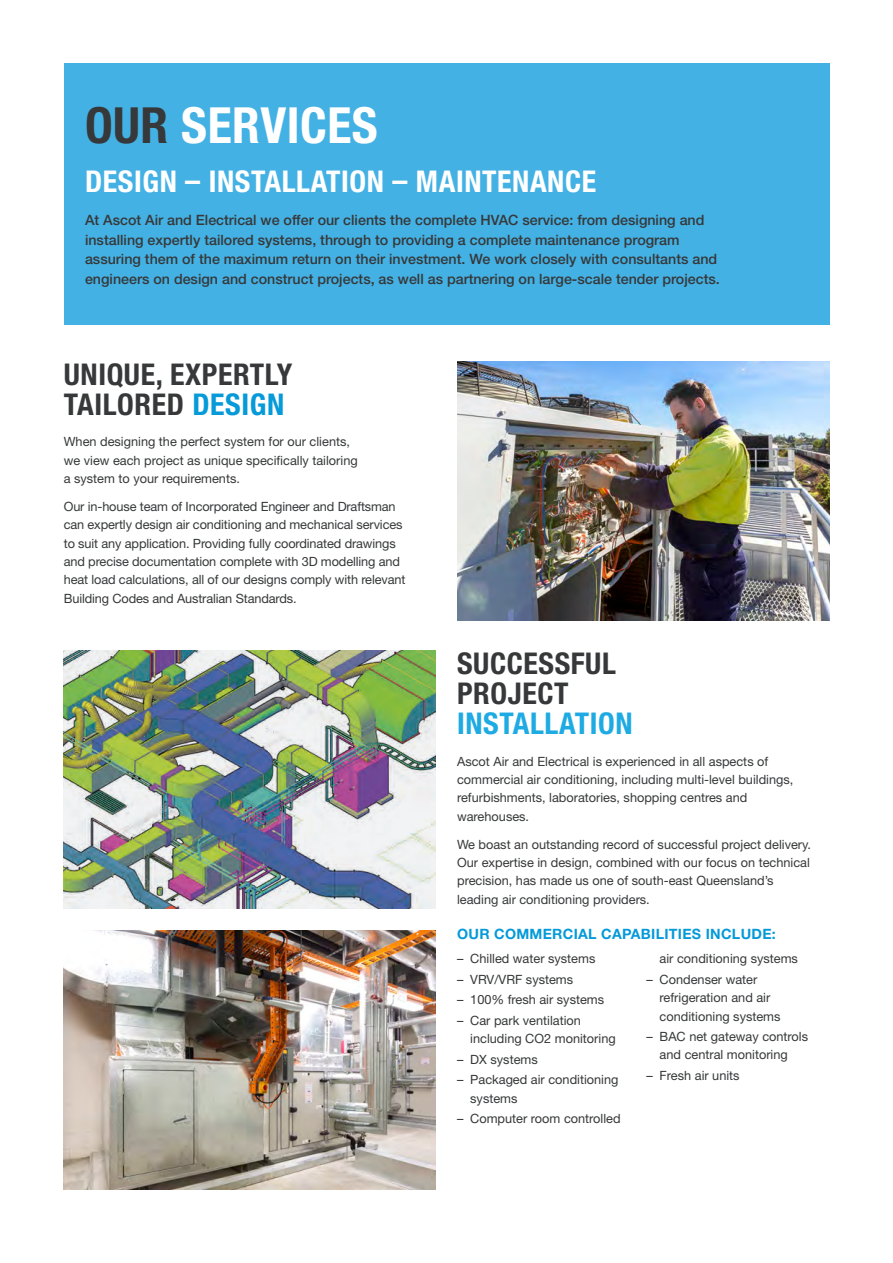
<style>
.page{position:relative;width:893px;height:1263px;background:#fff}
.page>*{position:absolute;margin:0;border:0;box-sizing:border-box;transform-origin:0 0}
.Heading{font:700 condensed 49.8px "Helvetica Neue";letter-spacing:.01em;color:#fff}
.Heading-2{font:700 condensed 30px/30px "Helvetica Neue";letter-spacing:.02em;color:#363839}
.Sub_head{font:700 condensed 30px "Helvetica Neue";letter-spacing:.02em;color:#fff}
.Text{font:500 14.25px/20px "Helvetica Neue";color:#363839}
.Sub_head-2{font:700 14.25px "Helvetica Neue";letter-spacing:.02em;color:#069ad9}
.Text-2{font:12.75px/18.3px "Helvetica Neue";color:#363839}
.Points{font:12.75px/18.3px "Helvetica Neue";color:#363839}
.s1{color:#363839}
.s2{color:#069ad9}
.s3{color:#1eaae2}
</style>
<div class="page">
<img style="left:457px;top:361px;width:372px;height:259px">
<div style="left:195px;top:64px;width:634px;height:261px;background:#44b1e4"></div>
<div style="left:64px;top:64px;width:684px;height:261px;background:#44b1e4"></div>
<img style="left:64px;top:930px;width:372px;height:259px">
<img style="left:64px;top:650px;width:372px;height:259px">
<p class="Heading" style="left:85px;top:95px;width:294px"><span class="s1">OUR</span> SERVICES</p>
<p class="Sub_head" style="left:85px;top:163px;width:513px">DESIGN – INSTALLATION – MAINTENANCE</p>
<p class="Text" style="left:85px;top:210px;width:636px">At Ascot Air and Electrical we offer our clients the complete HVAC service: from designing and installing expertly tailored systems, through to providing a complete maintenance program assuring them of the maximum return on their investment. We work closely with consultants and engineers on design and construct projects, as well as partnering on large-scale tender projects.</p>
<p class="Heading-2" style="left:64px;top:359px;width:230px">UNIQUE, EXPERTLY<br>TAILORED <span class="s2">DESIGN</span></p>
<p class="Text-2" style="left:64px;top:432px;width:295px">When designing the perfect system for our clients, we view each project as unique specifically tailoring a system to your requirements.</p>
<p class="Text-2" style="left:64px;top:497px;width:343px">Our in-house team of Incorporated Engineer and Draftsman can expertly design air conditioning and mechanical services to suit any application. Providing fully coordinated drawings and precise documentation complete with 3D modelling and heat load calculations, all of our designs comply with relevant Building Codes and Australian Standards.</p>
<p class="Heading-2" style="left:457px;top:647px;width:177px">SUCCESSFUL<br>PROJECT<br><span class="s3">INSTALLATION</span></p>
<p class="Text-2" style="left:457px;top:752px;width:338px">Ascot Air and Electrical is experienced in all aspects of commercial air conditioning, including multi-level buildings, refurbishments, laboratories, shopping centres and warehouses.</p>
<p class="Text-2" style="left:457px;top:835px;width:355px">We boast an outstanding record of successful project delivery.<br>Our expertise in design, combined with our focus on technical precision, has made us one of south-east Queensland’s leading air conditioning providers.</p>
<p class="Sub_head-2" style="left:457px;top:924px;width:320px">OUR COMMERCIAL CAPABILITIES INCLUDE:</p>
<p class="Points" style="left:457px;top:949px;width:140px">– Chilled water systems</p>
<p class="Points" style="left:457px;top:970px;width:118px">– VRV/VRF systems</p>
<p class="Points" style="left:457px;top:990px;width:149px">– 100% fresh air systems</p>
<p class="Points" style="left:470px;top:1011px;width:147px;text-indent:-13px">– Car park ventilation including CO2 monitoring</p>
<p class="Points" style="left:457px;top:1050px;width:82px">– DX systems</p>
<p class="Points" style="left:470px;top:1070px;width:150px;text-indent:-13px">– Packaged air conditioning systems</p>
<p class="Points" style="left:457px;top:1109px;width:165px">– Computer room controlled</p>
<p class="Points" style="left:660px;top:949px;width:140px">air conditioning systems</p>
<p class="Points" style="left:660px;top:970px;width:122px;text-indent:-13px">– Condenser water refrigeration and air conditioning systems</p>
<p class="Points" style="left:646px;top:1027px;width:163px;text-align:center">– BAC net gateway controls and central monitoring</p>
<p class="Points" style="left:646px;top:1066px;width:95px">– Fresh air units</p>
</div>
